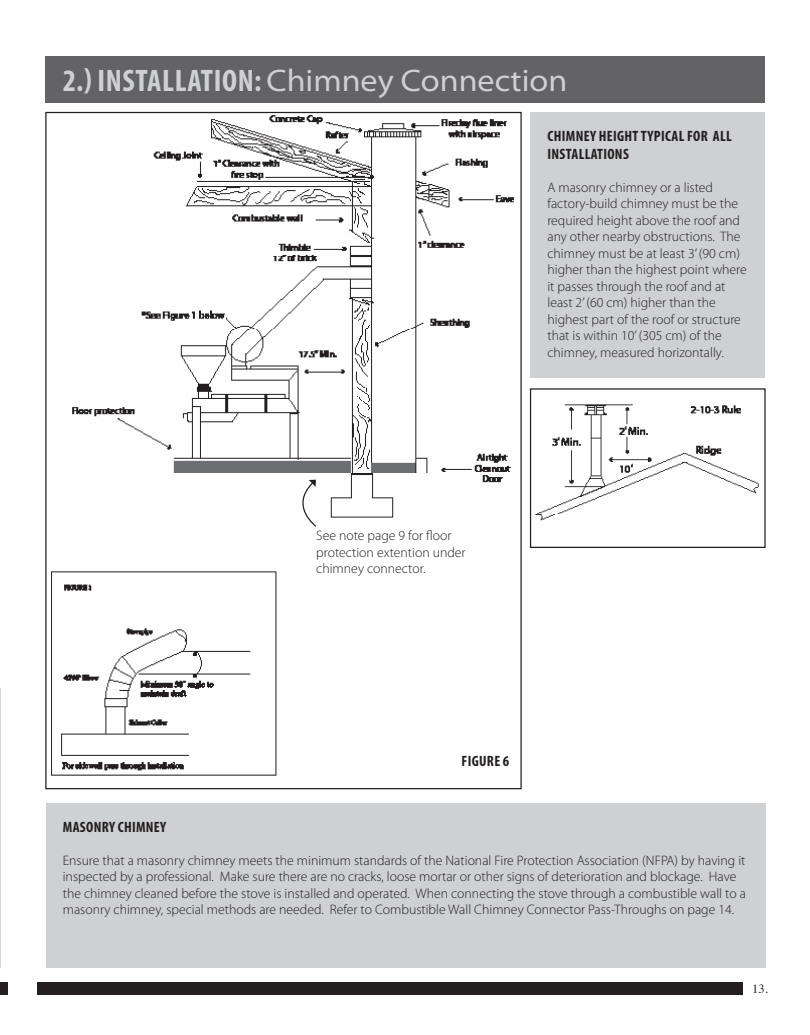
<style>
.page{position:relative;width:810px;height:1035px;background:#fff}
.page>*{position:absolute;margin:0;border:0;box-sizing:border-box;transform-origin:0 0}
.t1{font:semi-expanded 31.25px "Myriad Pro";color:#cfd0d2}
.t2{font:700 condensed 15px/18px "Myriad Pro";letter-spacing:.02em;color:#231f20}
.t3{font:300 13.75px/16.5px "Myriad Pro";color:#231f20}
.t4{font:12.5px "Times";color:#231f20}
.s1{font-weight:700;font-stretch:condensed}
</style>
<div class="page">
<div style="left:46px;top:56px;width:719px;height:47px;background:#636366"></div>
<div style="left:531px;top:112px;width:234px;height:266px;background:#cfd0d2"></div>
<img style="left:535px;top:404px;width:224px;height:117px">
<div style="left:530px;top:388px;width:236px;height:160px;border:1px solid #231f20"></div>
<svg style="left:0;top:688px;width:1px;height:280px"></svg>
<img style="left:51px;top:115px;width:463px;height:661px">
<div style="left:0;top:983px;width:8px;height:12px;background:#231f20"></div>
<div style="left:37px;top:983px;width:705px;height:12px;background:#231f20"></div>
<div style="left:46px;top:804px;width:720px;height:164px;background:#cfd0d2"></div>
<svg style="left:289px;top:480px;width:28px;height:48px"></svg>
<p class="t1" style="left:63px;top:63px;width:506px"><span class="s1">2.) INSTALLATION:</span> Chimney Connection</p>
<p class="t3" style="left:316px;top:527px;width:151px">See note page 9 for floor protection extention under chimney connector.</p>
<p class="t2" style="left:548px;top:126px;width:186px">CHIMNEY HEIGHT TYPICAL FOR ALL<br>INSTALLATIONS</p>
<p class="t3" style="left:547px;top:179px;width:201px">A masonry chimney or a listed factory-build chimney must be the required height above the roof and any other nearby obstructions. The chimney must be at least 3’ (90 cm) higher than the highest point where it passes through the roof and at least 2’ (60 cm) higher than the highest part of the roof or structure that is within 10’ (305 cm) of the chimney, measured horizontally.</p>
<p class="t2" style="left:462px;top:752px;width:49px">FIGURE 6</p>
<p class="t2" style="left:63px;top:818px;width:105px">MASONRY CHIMNEY</p>
<p class="t3" style="left:63px;top:852px;width:685px">Ensure that a masonry chimney meets the minimum standards of the National Fire Protection Association (NFPA) by having it inspected by a professional. Make sure there are no cracks, loose mortar or other signs of deterioration and blockage. Have the chimney cleaned before the stove is installed and operated. When connecting the stove through a combustible wall to a masonry chimney, special methods are needed. Refer to Combustible Wall Chimney Connector Pass-Throughs on page 14.</p>
<p class="t4" style="left:752px;top:977px;width:17px">13.</p>
</div>
